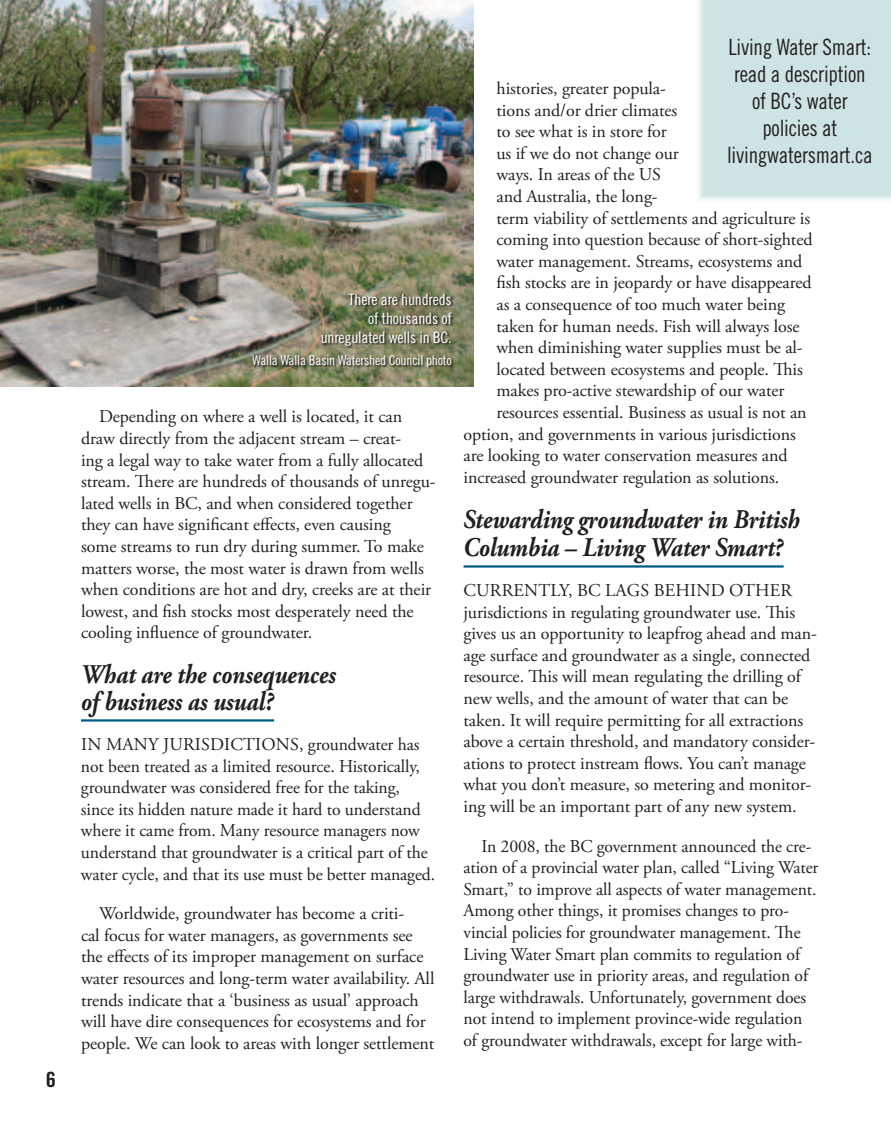
<style>
.page{position:relative;width:891px;height:1134px;background:#fff}
.page>*{position:absolute;margin:0;border:0;box-sizing:border-box;transform-origin:0 0}
.t1{font:italic 700 27px/27px "Adobe Garamond Pro";letter-spacing:-.01em;color:#231f20;scale:.9 1}
.t2{font:22.5px/27px "Trade Gothic Cond Eighteen";letter-spacing:-.01em;color:#231f20;text-align:center;scale:.95 1}
.t3{font:21px "Trade Gothic Bold Cond Twenty";color:#231f20;scale:1.1 1}
.t4{font:18px/21.6px "Adobe Garamond Pro";letter-spacing:-.005em;color:#231f20}
.t5{font:15.75px/18.9px "Trade Gothic Cond Eighteen";letter-spacing:-.01em;color:#fff;text-align:right}
.t6{font:13.5px "Trade Gothic Cond Eighteen";letter-spacing:-.01em;color:#fff}
</style>
<div class="page">
<div style="left:694px;top:0;width:197px;height:204px;background:#cee4e4"></div>
<hr style="left:81px;top:719px;width:193px;height:3px;background:#005c82">
<hr style="left:464px;top:565px;width:320px;height:3px;background:#005c82">
<img style="left:0;top:0;width:474px;height:387px">
<img style="left:252px;top:293px;width:202px;height:76px">
<p class="t3" style="left:46px;top:1067px;width:11px">6</p>
<p class="t5" style="left:321px;top:290px;width:133px">There are hundreds<br>of thousands of unregulated wells in BC.</p>
<p class="t6" style="left:253px;top:352px;width:201px">Walla Walla Basin Watershed Council photo</p>
<p class="t4" style="left:81px;top:406px;width:356px;text-indent:18px">Depending on where a well is located, it can draw directly from the adjacent stream – creat-<br>ing a legal way to take water from a fully allocated stream. There are hundreds of thousands of unregu&shy;lated wells in BC, and when considered together they can have significant effects, even causing<br>some streams to run dry during summer. To make matters worse, the most water is drawn from wells when conditions are hot and dry, creeks are at their lowest, and fish stocks most desperately need the cooling influence of groundwater.</p>
<h1 class="t1" style="left:81px;top:662px;width:285px">What are the consequences of business as usual?</h1>
<p class="t4" style="left:81px;top:734px;width:356px">In many juri sdictions, groundwater has not been treated as a limited resource. Historically, groundwater was considered free for the taking, since its hidden nature made it hard to understand where it came from. Many resource managers now understand that groundwater is a critical part of the water cycle, and that its use must be better managed.</p>
<p class="t4" style="left:81px;top:903px;width:355px;text-indent:18px">Worldwide, groundwater has become a criti-<br>cal focus for water managers, as governments see the effects of its improper management on surface water resources and long-term water availability. All trends indicate that a ‘business as usual’ approach will have dire consequences for ecosystems and for people. We can look to areas with longer settlement</p>
<p class="t2" style="left:727px;top:34px;width:155px">Living Water Smart: read a description of BC’s water policies at livingwatersmart.ca</p>
<p class="t4" style="left:496px;top:78px;width:171px">histories, greater popula-</p>
<p class="t4" style="left:496px;top:100px;width:182px">tions and/or drier climates</p>
<p class="t4" style="left:496px;top:121px;width:172px">to see what is in store for</p>
<p class="t4" style="left:496px;top:143px;width:184px">us if we do not change our</p>
<p class="t4" style="left:496px;top:165px;width:154px">ways. In areas of the US</p>
<p class="t4" style="left:496px;top:186px;width:163px">and Australia, the long-</p>
<p class="t4" style="left:496px;top:208px;width:315px">term viability of settlements and agriculture is</p>
<p class="t4" style="left:496px;top:229px;width:318px">coming into question because of short-sighted</p>
<p class="t4" style="left:496px;top:251px;width:307px">water management. Streams, ecosystems and</p>
<p class="t4" style="left:496px;top:273px;width:317px">fish stocks are in jeopardy or have disappeared</p>
<p class="t4" style="left:496px;top:294px;width:290px">as a consequence of too much water being</p>
<p class="t4" style="left:496px;top:316px;width:305px">taken for human needs. Fish will always lose</p>
<p class="t4" style="left:496px;top:337px;width:308px">when diminishing water supplies must be al-</p>
<p class="t4" style="left:496px;top:359px;width:308px">located between ecosystems and people. This</p>
<p class="t4" style="left:496px;top:381px;width:290px">makes pro-active stewardship of our water</p>
<p class="t4" style="left:496px;top:402px;width:312px">resources essential. Business as usual is not an</p>
<p class="t4" style="left:464px;top:424px;width:334px">option, and governments in various jurisdictions</p>
<p class="t4" style="left:464px;top:445px;width:326px">are looking to water conservation measures and</p>
<p class="t4" style="left:464px;top:467px;width:317px">increased groundwater regulation as solutions.</p>
<h1 class="t1" style="left:463px;top:506px;width:379px;line-height:28.5px">Stewarding groundwater in British<br>Columbia – Living Water Smart?</h1>
<p class="t4" style="left:463px;top:580px;width:355px">Currently, BC lags behind other jurisdictions in regulating groundwater use. This gives us an opportunity to leapfrog ahead and man&shy;age surface and groundwater as a single, connected resource. This will mean regulating the drilling of new wells, and the amount of water that can be taken. It will require permitting for all extractions above a certain threshold, and mandatory consider&shy;ations to protect instream flows. You can’t manage what you don’t measure, so metering and monitor&shy;ing will be an important part of any new system.</p>
<p class="t4" style="left:464px;top:836px;width:356px;text-indent:18px">In 2008, the BC government announced the cre&shy;ation of a provincial water plan, called “Living Water Smart,” to improve all aspects of water management.<br>Among other things, it promises changes to pro&shy;vincial policies for groundwater management. The Living Water Smart plan commits to regulation of groundwater use in priority areas, and regulation of large withdrawals. Unfortunately, government does not intend to implement province-wide regulation of groundwater withdrawals, except for large with-</p>
</div>
